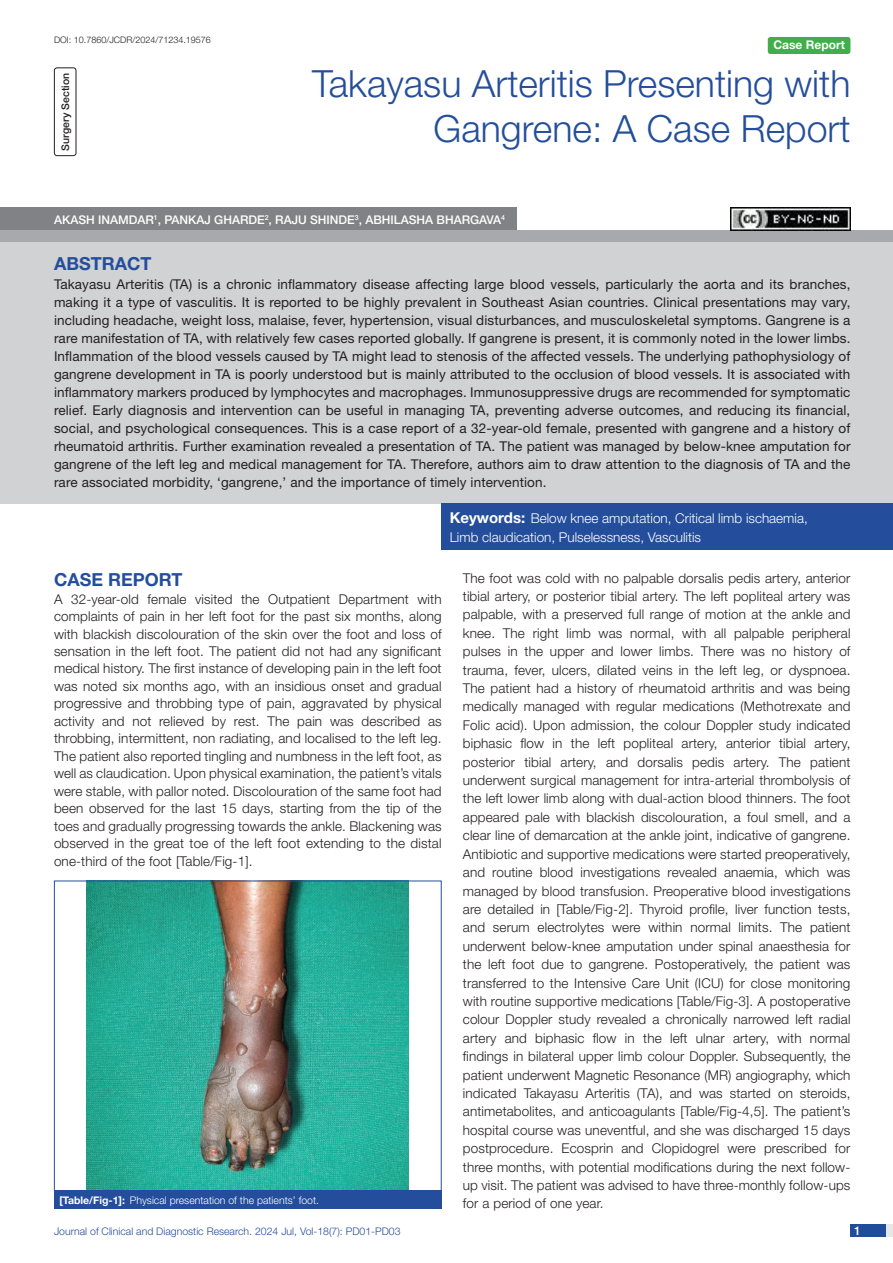
<style>
.page{position:relative;width:893px;height:1263px;background:#fff}
.page>*{position:absolute;margin:0;border:0;box-sizing:border-box;transform-origin:0 0}
.t1{font:300 37.5px/45px "Helvetica Neue";color:#244e9b;text-align:right}
.Heading{font:700 18px "Helvetica Neue";color:#244e9b}
.Abstract_head{font:700 18px "Helvetica Neue";color:#244e9b}
.Body_text{font:300 13.5px/18.5px "Helvetica Neue";letter-spacing:.01em;color:#231f20;text-align:justify}
.Abstract_Text{font:13.5px/18px "Helvetica Neue";letter-spacing:.01em;color:#231f20;text-align:justify}
.Key_words{font:300 13.5px/18.8px "Helvetica Neue";color:#fff}
.Author{font:500 12px "Helvetica Neue";color:#fff}
.t2{font:700 12px "Helvetica Neue";color:#fff}
.t3{font:300 10.5px "Helvetica Neue";color:#244e9b}
.TABLE_FIG{font:300 10.5px "Helvetica Neue";color:#fff}
.section{font:500 10.5px "Helvetica Neue";color:#231f20}
.DOI{font:300 9px "Helvetica Neue";color:#231f20}
.s1{font-weight:700;font-size:15px}
.s2{font-weight:700}
</style>
<div class="page">
<div style="left:850px;top:1224px;width:43px;height:13px;background:#e6e7e9"></div>
<div style="left:850px;top:1224px;width:35px;height:13px;background:#214c99"></div>
<div style="left:768px;top:37px;width:82px;height:17px;background:#40ae49;border-radius:3px"></div>
<div style="left:54px;top:67px;width:22px;height:89px;border:1px solid #231f20;border-radius:3px"></div>
<div style="left:0;top:230px;width:893px;height:12px;background:#a8a9ad"></div>
<div style="left:0;top:208px;width:516px;height:22px;background:#808285"></div>
<div style="left:0;top:242px;width:893px;height:261px;background:#d1d2d4"></div>
<div style="left:442px;top:503px;width:451px;height:47px;background:#244e9b"></div>
<img style="left:87px;top:883px;width:322px;height:306px">
<div style="left:54px;top:1190px;width:388px;height:19px;background:#244e9b"></div>
<img style="left:730px;top:208px;width:120px;height:22px">
<p class="DOI" style="left:54px;top:35px;width:158px">DOI: 10.7860/JCDR/2024/71234.19576</p>
<p class="t2" style="left:773px;top:37px;width:73px">Case Report</p>
<p class="section" style="left:59px;top:150px;width:79px;rotate:-90deg">SURGERY SECTION</p>
<p class="t1" style="left:312px;top:60px;width:540px">Takayasu Arteritis Presenting with<br>Gangrene: A Case Report</p>
<p class="Author" style="left:54px;top:212px;width:452px">AKASH INAMDAR<sup>1</sup>, PANKAJ GHARDE<sup>2</sup>, RAJU SHINDE<sup>3</sup>, ABHILASHA BHARGAVA<sup>4</sup></p>
<p class="Abstract_head" style="left:54px;top:253px;width:99px">ABSTRACT</p>
<p class="Abstract_Text" style="left:54px;top:274px;width:798px">Takayasu Arteritis (TA) is a chronic inflammatory disease affecting large blood vessels, particularly the aorta and its branches, making it a type of vasculitis. It is reported to be highly prevalent in Southeast Asian countries. Clinical presentations may vary, including headache, weight loss, malaise, fever, hypertension, visual disturbances, and musculoskeletal symptoms. Gangrene is a rare manifestation of TA, with relatively few cases reported globally. If gangrene is present, it is commonly noted in the lower limbs.<br>Inflammation of the blood vessels caused by TA might lead to stenosis of the affected vessels. The underlying pathophysiology of gangrene development in TA is poorly understood but is mainly attributed to the occlusion of blood vessels. It is associated with inflammatory markers produced by lymphocytes and macrophages. Immunosuppressive drugs are recommended for symptomatic relief. Early diagnosis and intervention can be useful in managing TA, preventing adverse outcomes, and reducing its financial, social, and psychological consequences. This is a case report of a 32-year-old female, presented with gangrene and a history of rheumatoid arthritis. Further examination revealed a presentation of TA. The patient was managed by below-knee amputation for gangrene of the left leg and medical management for TA. Therefore, authors aim to draw attention to the diagnosis of TA and the rare associated morbidity, ‘gangrene,’ and the importance of timely intervention.</p>
<p class="Key_words" style="left:450px;top:509px;width:360px"><span class="s1">Keywords:</span> Below knee amputation, Critical limb ischaemia,<br>Limb claudication, Pulselessness, Vasculitis</p>
<p class="Heading" style="left:54px;top:568px;width:130px">CASE REPORT</p>
<p class="Body_text" style="left:54px;top:590px;width:389px;line-height:17.4px">A 32-year-old female visited the Outpatient Department with complaints of pain in her left foot for the past six months, along with blackish discolouration of the skin over the foot and loss of sensation in the left foot. The patient did not had any significant medical history. The first instance of developing pain in the left foot was noted six months ago, with an insidious onset and gradual progressive and throbbing type of pain, aggravated by physical activity and not relieved by rest. The pain was described as throbbing, intermittent, non radiating, and localised to the left leg.<br>The patient also reported tingling and numbness in the left foot, as well as claudication. Upon physical examination, the patient’s vitals were stable, with pallor noted. Discolouration of the same foot had been observed for the last 15 days, starting from the tip of the toes and gradually progressing towards the ankle. Blackening was observed in the great toe of the left foot extending to the distal one-third of the foot [Table/Fig-1].</p>
<p class="TABLE_FIG" style="left:59px;top:1193px;width:261px"><span class="s2">[Table/Fig-1]:</span> Physical presentation of the patients’ foot.</p>
<p class="Body_text" style="left:463px;top:568px;width:389px">The foot was cold with no palpable dorsalis pedis artery, anterior tibial artery, or posterior tibial artery. The left popliteal artery was palpable, with a preserved full range of motion at the ankle and knee. The right limb was normal, with all palpable peripheral pulses in the upper and lower limbs. There was no history of trauma, fever, ulcers, dilated veins in the left leg, or dyspnoea.<br>The patient had a history of rheumatoid arthritis and was being medically managed with regular medications (Methotrexate and Folic acid). Upon admission, the colour Doppler study indicated biphasic flow in the left popliteal artery, anterior tibial artery, posterior tibial artery, and dorsalis pedis artery. The patient underwent surgical management for intra-arterial thrombolysis of the left lower limb along with dual-action blood thinners. The foot appeared pale with blackish discolouration, a foul smell, and a clear line of demarcation at the ankle joint, indicative of gangrene.<br>Antibiotic and supportive medications were started preoperatively, and routine blood investigations revealed anaemia, which was managed by blood transfusion. Preoperative blood investigations are detailed in [Table/Fig-2]. Thyroid profile, liver function tests, and serum electrolytes were within normal limits. The patient underwent below-knee amputation under spinal anaesthesia for the left foot due to gangrene. Postoperatively, the patient was transferred to the Intensive Care Unit (ICU) for close monitoring with routine supportive medications [Table/Fig-3]. A postoperative colour Doppler study revealed a chronically narrowed left radial artery and biphasic flow in the left ulnar artery, with normal findings in bilateral upper limb colour Doppler. Subsequently, the patient underwent Magnetic Resonance (MR) angiography, which indicated Takayasu Arteritis (TA), and was started on steroids, antimetabolites, and anticoagulants [Table/Fig-4,5]. The patient’s hospital course was uneventful, and she was discharged 15 days postprocedure. Ecosprin and Clopidogrel were prescribed for three months, with potential modifications during the next follow&shy;up visit. The patient was advised to have three-monthly follow-ups for a period of one year.</p>
<p class="t3" style="left:54px;top:1225px;width:348px">Journal of Clinical and Diagnostic Research. 2024 Jul, Vol-18(7): PD01-PD03</p>
<p class="Author" style="left:854px;top:1223px;width:8px">1</p>
</div>
